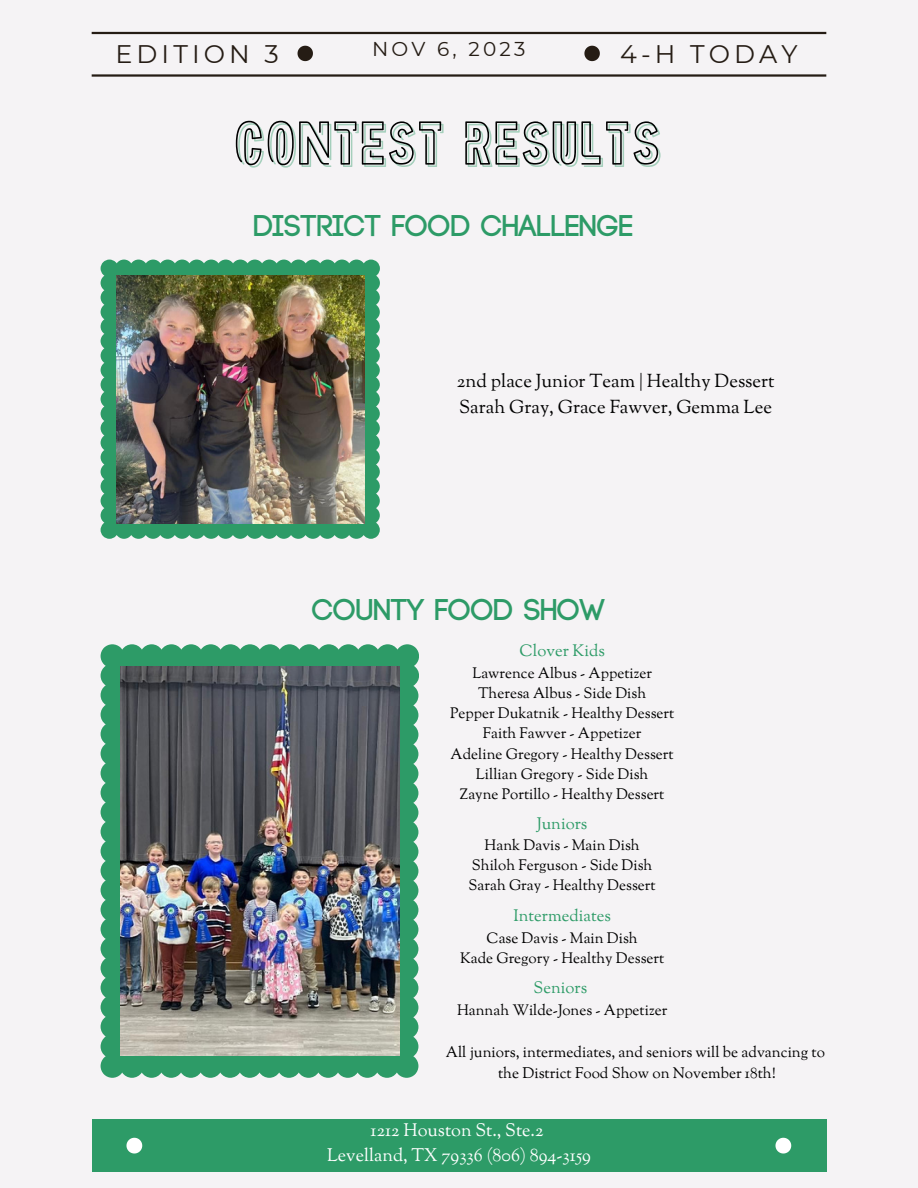
<style>
.page{position:relative;width:918px;height:1188px;background:#f5f3f5}
.page>*{position:absolute;margin:0;border:0;box-sizing:border-box;transform-origin:0 0}
.t1{font:54px "Neoneon";color:#000}
.t2{font:700 30px "Code";color:#2d9b67}
.t3{font:25.35px "Montserrat";letter-spacing:.16em;color:#251c14}
.t4{font:19.95px "Montserrat";letter-spacing:.16em;color:#251c14}
.t5{font:18.6px "Sorts Mill Goudy";color:#000}
.t6{font:18px "Sorts Mill Goudy";color:#fff}
.t7{font:16.5px "Sorts Mill Goudy";color:#2d9b67}
.t8{font:15.15px "Sorts Mill Goudy";color:#000}
.t9{font:15px "Sorts Mill Goudy";color:#000}
</style>
<div class="page">
<div style="left:92px;top:1119px;width:734px;height:53px;background:#2d9b67"></div>
<svg style="left:126px;top:1138px;width:16px;height:16px"></svg>
<svg style="left:775px;top:1138px;width:16px;height:16px"></svg>
<hr style="left:92px;top:32px;width:734px;height:2px;background:#251c14">
<hr style="left:92px;top:74px;width:734px;height:3px;background:#251c14">
<svg style="left:298px;top:46px;width:15px;height:15px"></svg>
<svg style="left:584px;top:46px;width:16px;height:15px"></svg>
<svg style="left:101px;top:260px;width:279px;height:279px;background:#3ea071"></svg>
<img style="left:116px;top:275px;width:248px;height:248px">
<svg style="left:101px;top:644px;width:318px;height:434px;background:#40a274"></svg>
<img style="left:120px;top:667px;width:280px;height:388px">
<p class="t3" style="left:116px;top:38px;width:165px">EDITION 3</p>
<p class="t4" style="left:372px;top:37px;width:155px">NOV 6, 2023</p>
<p class="t3" style="left:620px;top:38px;width:179px">4-H TODAY</p>
<p class="t1" style="left:236px;top:121px;width:429px">CONTEST RESULTS</p>
<p class="t2" style="left:254px;top:212px;width:381px">DISTRICT FOOD CHALLENGE</p>
<p class="t5" style="left:457px;top:369px;width:319px">2nd place Junior Team | Healthy Dessert</p>
<p class="t5" style="left:459px;top:395px;width:315px">Sarah Gray, Grace Fawver, Gemma Lee</p>
<p class="t2" style="left:312px;top:596px;width:295px">COUNTY FOOD SHOW</p>
<p class="t7" style="left:520px;top:640px;width:87px">Clover Kids</p>
<p class="t9" style="left:472px;top:663px;width:181px">Lawrence Albus - Appetizer</p>
<p class="t9" style="left:478px;top:683px;width:170px">Theresa Albus - Side Dish</p>
<p class="t9" style="left:450px;top:704px;width:226px">Pepper Dukatnik - Healthy Dessert</p>
<p class="t9" style="left:483px;top:724px;width:160px">Faith Fawver - Appetizer</p>
<p class="t9" style="left:451px;top:744px;width:225px">Adeline Gregory - Healthy Dessert</p>
<p class="t9" style="left:476px;top:764px;width:174px">Lillian Gregory - Side Dish</p>
<p class="t9" style="left:460px;top:785px;width:206px">Zayne Portillo - Healthy Dessert</p>
<p class="t7" style="left:537px;top:813px;width:52px">Juniors</p>
<p class="t9" style="left:485px;top:835px;width:157px">Hank Davis - Main Dish</p>
<p class="t9" style="left:472px;top:856px;width:182px">Shiloh Ferguson - Side Dish</p>
<p class="t9" style="left:469px;top:876px;width:189px">Sarah Gray - Healthy Dessert</p>
<p class="t7" style="left:513px;top:905px;width:99px">Intermediates</p>
<p class="t9" style="left:487px;top:928px;width:153px">Case Davis - Main Dish</p>
<p class="t9" style="left:460px;top:948px;width:206px">Kade Gregory - Healthy Dessert</p>
<p class="t7" style="left:534px;top:978px;width:55px">Seniors</p>
<p class="t9" style="left:457px;top:1000px;width:212px">Hannah Wilde-Jones - Appetizer</p>
<p class="t8" style="left:446px;top:1043px;width:381px">All juniors, intermediates, and seniors will be advancing to</p>
<p class="t8" style="left:498px;top:1063px;width:279px">the District Food Show on November 18th!</p>
<p class="t6" style="left:371px;top:1119px;width:174px">1212 Houston St., Ste.2</p>
<p class="t6" style="left:327px;top:1144px;width:265px">Levelland, TX 79336 (806) 894-3159</p>
</div>
